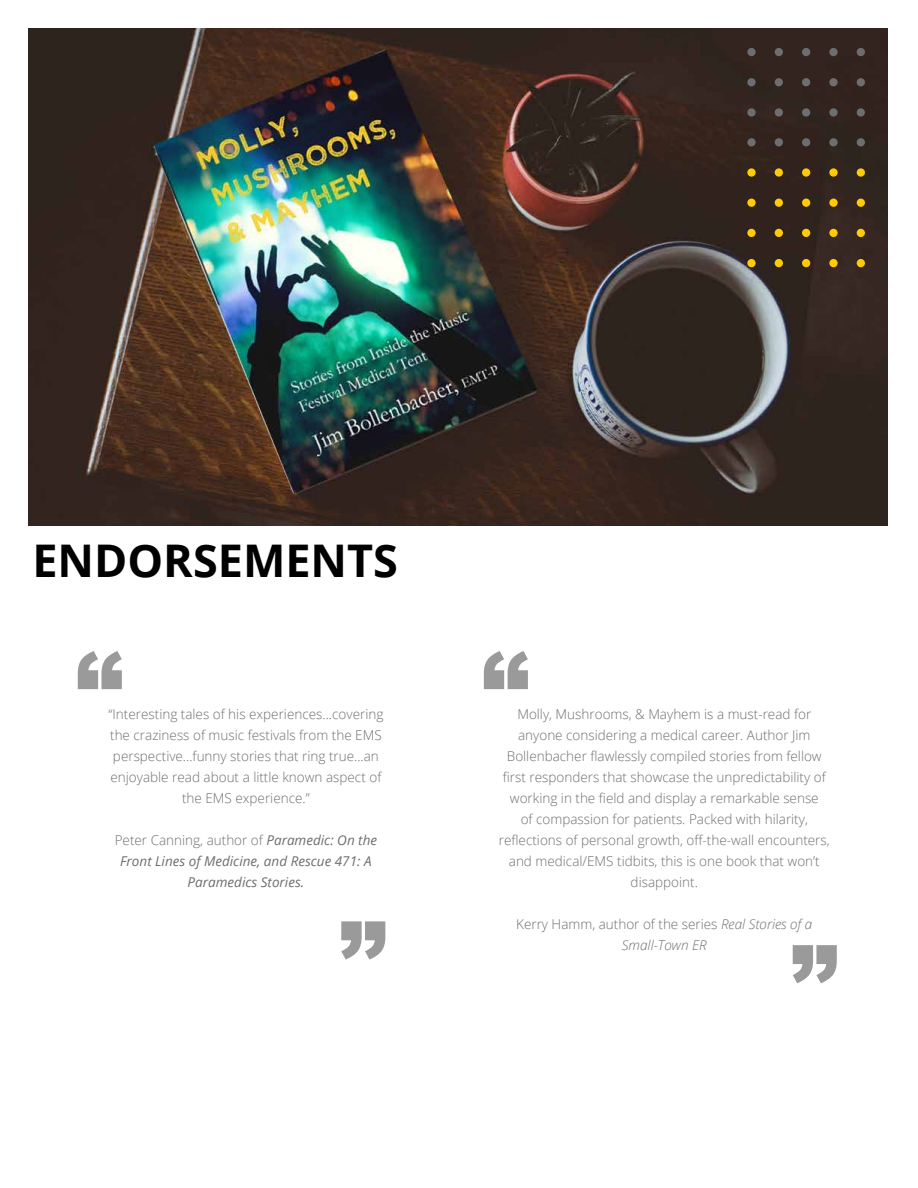
<style>
.page{position:relative;width:918px;height:1188px;background:#fff}
.page>*{position:absolute;margin:0;border:0;box-sizing:border-box;transform-origin:0 0}
.t1{font:700 45px "Open Sans";color:#000}
.t2{font:300 13.5px/21px "Open Sans";color:#6d6e71;text-align:center}
.t3{font:italic 13.5px/21px "Open Sans";color:#6d6e71;text-align:center}
.s1{font-weight:300;font-style:normal}
.s2{font-style:italic}
</style>
<div class="page">
<svg style="left:78px;top:651px;width:44px;height:38px"></svg>
<svg style="left:484px;top:651px;width:44px;height:38px"></svg>
<svg style="left:341px;top:921px;width:44px;height:39px"></svg>
<svg style="left:793px;top:945px;width:44px;height:38px"></svg>
<img style="left:28px;top:28px;width:860px;height:497px">
<div style="left:747px;top:259px;width:9px;height:8px;background:#ffcb05;border-radius:50%"></div>
<div style="left:747px;top:229px;width:9px;height:8px;background:#ffcb05;border-radius:50%"></div>
<div style="left:747px;top:199px;width:9px;height:8px;background:#ffcb05;border-radius:50%"></div>
<div style="left:747px;top:168px;width:9px;height:9px;background:#ffcb05;border-radius:50%"></div>
<div style="left:747px;top:138px;width:9px;height:8px;background:#6d6e71;border-radius:50%"></div>
<div style="left:775px;top:259px;width:8px;height:8px;background:#ffcb05;border-radius:50%"></div>
<div style="left:775px;top:229px;width:8px;height:8px;background:#ffcb05;border-radius:50%"></div>
<div style="left:775px;top:199px;width:8px;height:8px;background:#ffcb05;border-radius:50%"></div>
<div style="left:775px;top:168px;width:8px;height:9px;background:#ffcb05;border-radius:50%"></div>
<div style="left:775px;top:138px;width:8px;height:8px;background:#6d6e71;border-radius:50%"></div>
<div style="left:802px;top:259px;width:8px;height:8px;background:#ffcb05;border-radius:50%"></div>
<div style="left:802px;top:229px;width:8px;height:8px;background:#ffcb05;border-radius:50%"></div>
<div style="left:802px;top:199px;width:8px;height:8px;background:#ffcb05;border-radius:50%"></div>
<div style="left:802px;top:168px;width:8px;height:9px;background:#ffcb05;border-radius:50%"></div>
<div style="left:802px;top:138px;width:8px;height:8px;background:#6d6e71;border-radius:50%"></div>
<div style="left:829px;top:259px;width:9px;height:8px;background:#ffcb05;border-radius:50%"></div>
<div style="left:829px;top:229px;width:9px;height:8px;background:#ffcb05;border-radius:50%"></div>
<div style="left:829px;top:199px;width:9px;height:8px;background:#ffcb05;border-radius:50%"></div>
<div style="left:829px;top:168px;width:9px;height:9px;background:#ffcb05;border-radius:50%"></div>
<div style="left:829px;top:138px;width:9px;height:8px;background:#6d6e71;border-radius:50%"></div>
<div style="left:857px;top:259px;width:8px;height:8px;background:#ffcb05;border-radius:50%"></div>
<div style="left:857px;top:229px;width:8px;height:8px;background:#ffcb05;border-radius:50%"></div>
<div style="left:857px;top:199px;width:8px;height:8px;background:#ffcb05;border-radius:50%"></div>
<div style="left:857px;top:168px;width:8px;height:9px;background:#ffcb05;border-radius:50%"></div>
<div style="left:857px;top:138px;width:8px;height:8px;background:#6d6e71;border-radius:50%"></div>
<div style="left:747px;top:108px;width:9px;height:9px;background:#6d6e71;border-radius:50%"></div>
<div style="left:747px;top:78px;width:9px;height:8px;background:#6d6e71;border-radius:50%"></div>
<div style="left:747px;top:48px;width:9px;height:8px;background:#6d6e71;border-radius:50%"></div>
<div style="left:775px;top:108px;width:8px;height:9px;background:#6d6e71;border-radius:50%"></div>
<div style="left:775px;top:78px;width:8px;height:8px;background:#6d6e71;border-radius:50%"></div>
<div style="left:775px;top:48px;width:8px;height:8px;background:#6d6e71;border-radius:50%"></div>
<div style="left:802px;top:108px;width:8px;height:9px;background:#6d6e71;border-radius:50%"></div>
<div style="left:802px;top:78px;width:8px;height:8px;background:#6d6e71;border-radius:50%"></div>
<div style="left:802px;top:48px;width:8px;height:8px;background:#6d6e71;border-radius:50%"></div>
<div style="left:829px;top:108px;width:9px;height:9px;background:#6d6e71;border-radius:50%"></div>
<div style="left:829px;top:78px;width:9px;height:8px;background:#6d6e71;border-radius:50%"></div>
<div style="left:829px;top:48px;width:9px;height:8px;background:#6d6e71;border-radius:50%"></div>
<div style="left:857px;top:108px;width:8px;height:9px;background:#6d6e71;border-radius:50%"></div>
<div style="left:857px;top:78px;width:8px;height:8px;background:#6d6e71;border-radius:50%"></div>
<div style="left:857px;top:48px;width:8px;height:8px;background:#6d6e71;border-radius:50%"></div>
<h1 class="t1" style="left:32px;top:529px;width:367px">ENDORSEMENTS</h1>
<p class="t2" style="left:109px;top:703px;width:276px">“Interesting tales of his experiences...covering the craziness of music festivals from the EMS perspective...funny stories that ring true...an enjoyable read about a little known aspect of the EMS experience.”</p>
<p class="t3" style="left:115px;top:829px;width:264px"><span class="s1">Peter Canning, author of</span> Paramedic: On the<br>Front Lines of Medicine, and Rescue 471: A<br>Paramedics Stories.</p>
<p class="t2" style="left:499px;top:703px;width:332px">Molly, Mushrooms, &amp; Mayhem is a must-read for anyone considering a medical career. Author Jim Bollenbacher flawlessly compiled stories from fellow first responders that showcase the unpredictability of working in the field and display a remarkable sense<br>of compassion for patients. Packed with hilarity, reflections of personal growth, off-the-wall encounters, and medical/EMS tidbits, this is one book that won’t disappoint.</p>
<p class="t2" style="left:516px;top:913px;width:298px">Kerry Hamm, author of the series <span class="s2">Real Stories of a<br>Small-Town ER</span></p>
</div>
